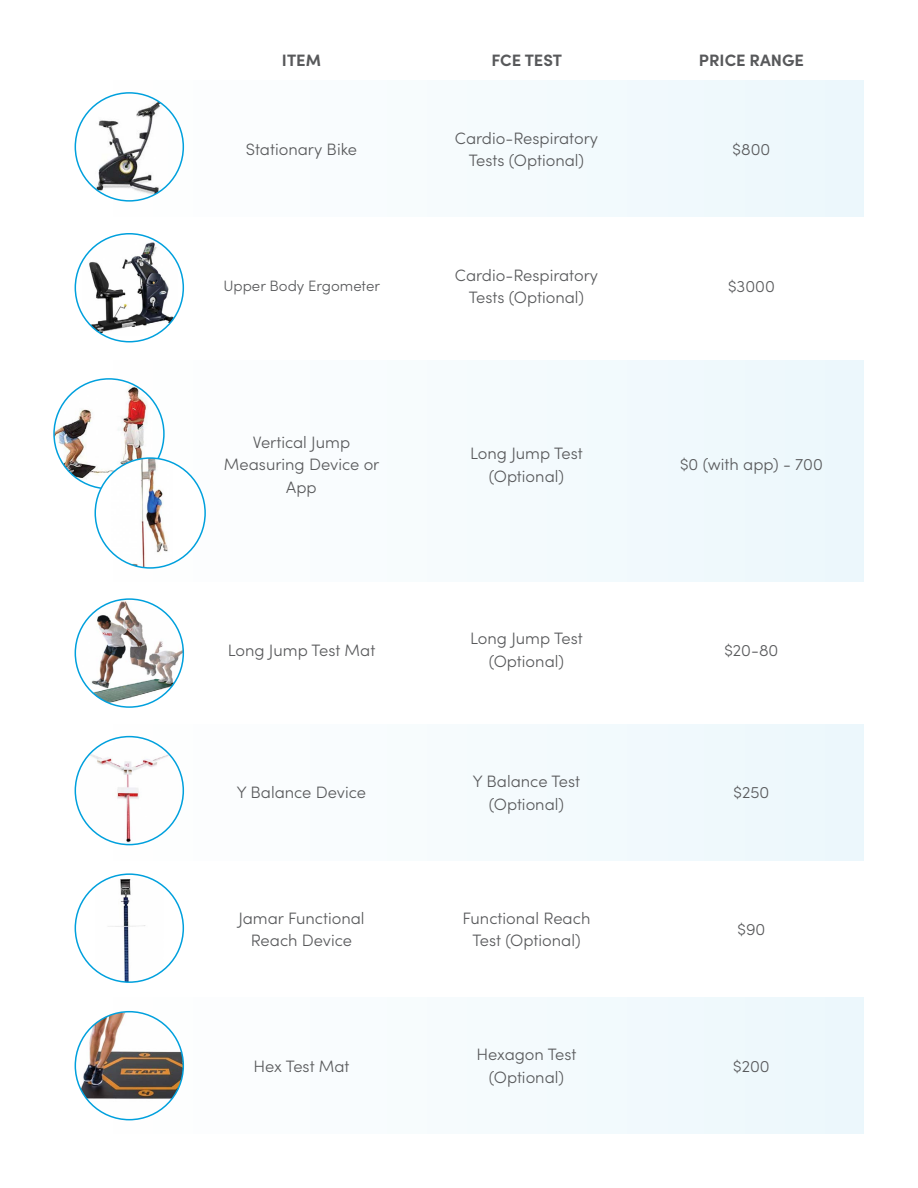
<style>
.page{position:relative;width:918px;height:1188px;background:#fff}
.page>*{position:absolute;margin:0;border:0;box-sizing:border-box;transform-origin:0 0}
.t1{font:300 16.5px/22.5px "Sofia Pro";color:#58595b;text-align:center}
.t2{font:700 16.5px "Sofia Pro";color:#58595b}
.t3{font:300 15px "Sofia Pro";color:#58595b}
</style>
<div class="page">
<div style="left:54px;top:81px;width:810px;height:136px;background:#f5fbfd"></div>
<div style="left:54px;top:361px;width:810px;height:221px;background:#f5fbfd"></div>
<div style="left:54px;top:724px;width:810px;height:137px;background:#f5fbfd"></div>
<div style="left:54px;top:997px;width:810px;height:137px;background:#f5fbfd"></div>
<img style="left:90px;top:96px;width:79px;height:100px">
<div style="left:75px;top:92px;width:109px;height:110px;border:2px solid #00a0dd;border-radius:50%"></div>
<img style="left:82px;top:240px;width:95px;height:95px">
<div style="left:75px;top:233px;width:109px;height:109px;border:2px solid #00a0dd;border-radius:50%"></div>
<img style="left:54px;top:381px;width:99px;height:102px">
<div style="left:95px;top:458px;width:110px;height:110px;background:#fff;border-radius:50%"></div>
<img style="left:112px;top:458px;width:61px;height:110px">
<div style="left:95px;top:457px;width:111px;height:112px;border:2px solid #00a0dd;border-radius:50%"></div>
<img style="left:75px;top:599px;width:108px;height:104px">
<div style="left:75px;top:598px;width:109px;height:110px;border:2px solid #00a0dd;border-radius:50%"></div>
<img style="left:78px;top:746px;width:102px;height:99px">
<div style="left:75px;top:736px;width:109px;height:109px;border:2px solid #00a0dd;border-radius:50%"></div>
<img style="left:96px;top:879px;width:68px;height:103px">
<div style="left:75px;top:873px;width:109px;height:110px;border:2px solid #00a0dd;border-radius:50%"></div>
<img style="left:75px;top:1012px;width:108px;height:99px">
<div style="left:75px;top:1011px;width:109px;height:109px;border:2px solid #00a0dd;border-radius:50%"></div>
<p class="t2" style="left:282px;top:47px;width:41px">ITEM</p>
<p class="t2" style="left:492px;top:47px;width:72px">FCE TEST</p>
<p class="t2" style="left:699px;top:47px;width:107px">PRICE RANGE</p>
<p class="t1" style="left:246px;top:137px;width:113px">Stationary Bike</p>
<p class="t1" style="left:455px;top:126px;width:145px">Cardio-Respiratory<br>Tests (Optional)</p>
<p class="t1" style="left:733px;top:137px;width:39px">$800</p>
<p class="t3" style="left:223px;top:275px;width:158px">Upper Body Ergometer</p>
<p class="t1" style="left:455px;top:263px;width:145px">Cardio-Respiratory<br>Tests (Optional)</p>
<p class="t1" style="left:728px;top:274px;width:48px">$3000</p>
<p class="t1" style="left:224px;top:430px;width:157px">Vertical Jump<br>Measuring Device or<br>App</p>
<p class="t1" style="left:470px;top:441px;width:114px">Long Jump Test (Optional)</p>
<p class="t1" style="left:680px;top:452px;width:144px">$0 (with app) - 700</p>
<p class="t1" style="left:228px;top:638px;width:149px">Long Jump Test Mat</p>
<p class="t1" style="left:470px;top:626px;width:114px">Long Jump Test (Optional)</p>
<p class="t1" style="left:725px;top:638px;width:55px">$20-80</p>
<p class="t1" style="left:237px;top:781px;width:131px">Y Balance Device</p>
<p class="t1" style="left:473px;top:769px;width:109px">Y Balance Test (Optional)</p>
<p class="t1" style="left:734px;top:781px;width:37px">$250</p>
<p class="t1" style="left:238px;top:906px;width:128px">Jamar Functional<br>Reach Device</p>
<p class="t1" style="left:463px;top:906px;width:129px">Functional Reach<br>Test (Optional)</p>
<p class="t1" style="left:738px;top:917px;width:29px">$90</p>
<p class="t1" style="left:254px;top:1054px;width:97px">Hex Test Mat</p>
<p class="t1" style="left:477px;top:1043px;width:102px">Hexagon Test (Optional)</p>
<p class="t1" style="left:733px;top:1054px;width:38px">$200</p>
</div>
